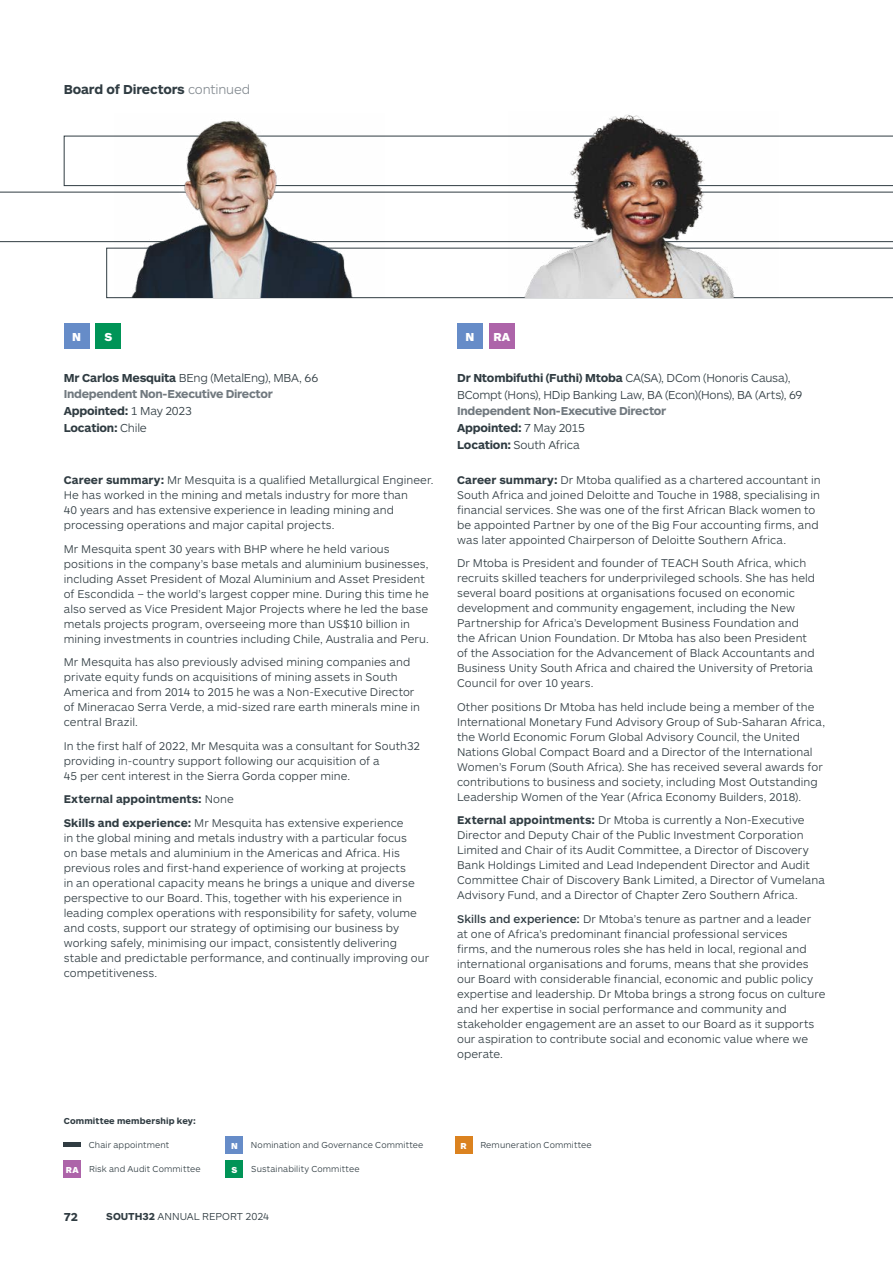
<style>
.page{position:relative;width:893px;height:1263px;background:#fff}
.page>*{position:absolute;margin:0;border:0;box-sizing:border-box;transform-origin:0 0}
.t1{font:700 13.5px "ARS Maquette Pro";letter-spacing:-.01em;color:#303c42}
.t2{font:700 12px/17.1px "ARS Maquette Pro";letter-spacing:-.025em;color:#71797f}
.t3{font:300 12px/17.1px "ARS Maquette Pro";letter-spacing:-.015em;color:#303c42}
.t4{font:700 12px/17.1px "ARS Maquette Pro";letter-spacing:-.015em;color:#303c42}
.t5{font:900 12px "ARS Maquette Pro";color:#fff}
.t6{font:300 11.7px/15px "ARS Maquette Pro";letter-spacing:.005em;color:#303c42}
.t7{font:700 11.7px/23.5px "ARS Maquette Pro";letter-spacing:.005em;color:#303c42}
.t8{font:300 10.5px "ARS Maquette Pro";color:#303c42}
.t9{font:300 9px "ARS Maquette Pro";letter-spacing:.015em;color:#303c42}
.t10{font:700 9px "ARS Maquette Pro";letter-spacing:.015em;color:#303c42}
.t11{font:900 9px "ARS Maquette Pro";color:#fff}
.s1{font-weight:300;color:#848b91}
.s2{color:#303c42}
.s3{font-weight:300;color:#303c42}
.s4{font-weight:300}
.s5{font-weight:700}
.s6{font-weight:500}
</style>
<div class="page">
<svg style="left:64px;top:136px;width:829px;height:50px"></svg>
<svg style="left:0;top:192px;width:893px;height:50px"></svg>
<svg style="left:106px;top:248px;width:787px;height:50px"></svg>
<img style="left:115px;top:121px;width:270px;height:176px">
<img style="left:508px;top:114px;width:270px;height:183px">
<div style="left:226px;top:1136px;width:17px;height:17px;background:#668cc8"></div>
<hr style="left:64px;top:1143px;width:17px;height:4px;background:#303c42">
<div style="left:455px;top:1136px;width:17px;height:17px;background:#db821f"></div>
<div style="left:64px;top:1161px;width:17px;height:17px;background:#ad64a9"></div>
<div style="left:226px;top:1161px;width:17px;height:17px;background:#009457"></div>
<div style="left:457px;top:323px;width:26px;height:26px;background:#668cc8"></div>
<div style="left:64px;top:323px;width:25px;height:26px;background:#668cc8"></div>
<div style="left:489px;top:323px;width:25px;height:26px;background:#ad64a9"></div>
<div style="left:96px;top:323px;width:25px;height:26px;background:#009457"></div>
<p class="t1" style="left:64px;top:81px;width:188px">Board of Directors <span class="s1">continued</span></p>
<p class="t5" style="left:72px;top:329px;width:10px">N</p>
<p class="t5" style="left:105px;top:329px;width:9px">S</p>
<p class="t5" style="left:465px;top:329px;width:10px">N</p>
<p class="t5" style="left:493px;top:329px;width:18px">RA</p>
<p class="t2" style="left:64px;top:370px;width:256px;line-height:15.6px"><span class="s2">Mr Carlos Mesquita</span> <span class="s3">BEng (MetalEng), MBA, 66<br></span>Independent Non-Executive Director</p>
<p class="t4" style="left:64px;top:402px;width:130px">Appointed: <span class="s4">1 May 2023<br></span>Location: <span class="s4">Chile</span></p>
<p class="t6" style="left:64px;top:472px;width:371px"><span class="s5">Career summary:</span> Mr Mesquita is a qualified Metallurgical Engineer.<br>He has worked in the mining and metals industry for more than<br>40 years and has extensive experience in leading mining and processing operations and major capital projects.</p>
<p class="t6" style="left:64px;top:540px;width:367px">Mr Mesquita spent 30 years with BHP where he held various positions in the company’s base metals and aluminium businesses, including Asset President of Mozal Aluminium and Asset President of Escondida – the world’s largest copper mine. During this time he also served as Vice President Major Projects where he led the base metals projects program, overseeing more than US$10 billion in mining investments in countries including Chile, Australia and Peru.</p>
<p class="t6" style="left:64px;top:654px;width:358px">Mr Mesquita has also previously advised mining companies and private equity funds on acquisitions of mining assets in South America and from 2014 to 2015 he was a Non-Executive Director of Mineracao Serra Verde, a mid-sized rare earth minerals mine in central Brazil.</p>
<p class="t6" style="left:64px;top:737px;width:358px">In the first half of 2022, Mr Mesquita was a consultant for South32 providing in-country support following our acquisition of a<br>45 per cent interest in the Sierra Gorda copper mine.</p>
<p class="t7" style="left:64px;top:786px;width:341px">External appointments: <span class="s4">None<br></span>Skills and experience: <span class="s4">Mr Mesquita has extensive experience</span></p>
<p class="t6" style="left:64px;top:829px;width:367px">in the global mining and metals industry with a particular focus<br>on base metals and aluminium in the Americas and Africa. His previous roles and first-hand experience of working at projects<br>in an operational capacity means he brings a unique and diverse perspective to our Board. This, together with his experience in leading complex operations with responsibility for safety, volume and costs, support our strategy of optimising our business by working safely, minimising our impact, consistently delivering stable and predictable performance, and continually improving our competitiveness.</p>
<p class="t10" style="left:64px;top:1115px;width:134px">Committee membership key:</p>
<p class="t3" style="left:457px;top:369px;width:347px"><span class="s5">Dr Ntombifuthi (Futhi) Mtoba</span> CA(SA), DCom (Honoris Causa),<br>BCompt (Hons), HDip Banking Law, BA (Econ)(Hons), BA (Arts), 69</p>
<p class="t2" style="left:457px;top:402px;width:211px">Independent Non-Executive Director<br><span class="s2">Appointed:</span> <span class="s3">7 May 2015<br></span><span class="s2">Location:</span> <span class="s3">South Africa</span></p>
<p class="t6" style="left:457px;top:472px;width:365px"><span class="s5">Career summary:</span> Dr Mtoba qualified as a chartered accountant in South Africa and joined Deloitte and Touche in 1988, specialising in financial services. She was one of the first African Black women to be appointed Partner by one of the Big Four accounting firms, and was later appointed Chairperson of Deloitte Southern Africa.</p>
<p class="t6" style="left:457px;top:555px;width:360px">Dr Mtoba is President and founder of TEACH South Africa, which recruits skilled teachers for underprivileged schools. She has held several board positions at organisations focused on economic development and community engagement, including the New Partnership for Africa’s Development Business Foundation and the African Union Foundation. Dr Mtoba has also been President of the Association for the Advancement of Black Accountants and Business Unity South Africa and chaired the University of Pretoria Council for over 10 years.</p>
<p class="t6" style="left:457px;top:699px;width:369px">Other positions Dr Mtoba has held include being a member of the International Monetary Fund Advisory Group of Sub-Saharan Africa, the World Economic Forum Global Advisory Council, the United Nations Global Compact Board and a Director of the International Women’s Forum (South Africa). She has received several awards for contributions to business and society, including Most Outstanding Leadership Women of the Year (Africa Economy Builders, 2018).</p>
<p class="t6" style="left:457px;top:812px;width:369px"><span class="s5">External appointments:</span> Dr Mtoba is currently a Non-Executive Director and Deputy Chair of the Public Investment Corporation Limited and Chair of its Audit Committee, a Director of Discovery Bank Holdings Limited and Lead Independent Director and Audit Committee Chair of Discovery Bank Limited, a Director of Vumelana Advisory Fund, and a Director of Chapter Zero Southern Africa.</p>
<p class="t6" style="left:457px;top:911px;width:370px"><span class="s6">Skills and experience:</span> Dr Mtoba’s tenure as partner and a leader<br>at one of Africa’s predominant financial professional services<br>firms, and the numerous roles she has held in local, regional and international organisations and forums, means that she provides our Board with considerable financial, economic and public policy expertise and leadership. Dr Mtoba brings a strong focus on culture and her expertise in social performance and community and stakeholder engagement are an asset to our Board as it supports our aspiration to contribute social and economic value where we operate.</p>
<p class="t9" style="left:89px;top:1139px;width:82px">Chair appointment</p>
<p class="t9" style="left:251px;top:1139px;width:174px">Nomination and Governance Committee</p>
<p class="t9" style="left:480px;top:1139px;width:113px">Remuneration Committee</p>
<p class="t9" style="left:89px;top:1163px;width:113px">Risk and Audit Committee</p>
<p class="t9" style="left:251px;top:1163px;width:110px">Sustainability Committee</p>
<p class="t11" style="left:231px;top:1139px;width:8px">N</p>
<p class="t11" style="left:460px;top:1139px;width:8px">R</p>
<p class="t11" style="left:66px;top:1164px;width:14px">RA</p>
<p class="t11" style="left:231px;top:1164px;width:7px">S</p>
<p class="t4" style="left:64px;top:1207px;width:16px">72</p>
<p class="t8" style="left:106px;top:1210px;width:164px"><span class="s5">SOUTH32</span> ANNUAL REPORT 2024</p>
</div>
